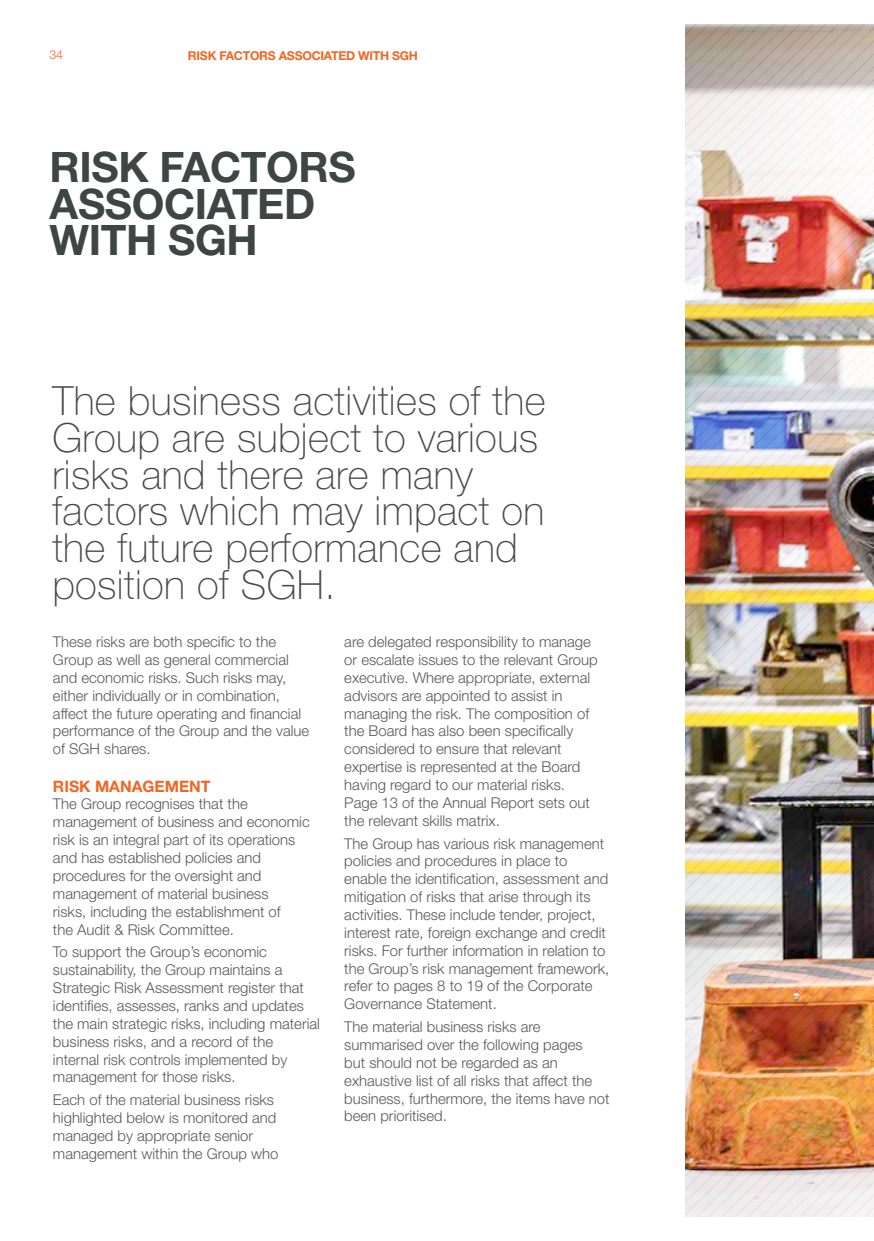
<style>
.page{position:relative;width:874px;height:1241px;background:#fff}
.page>*{position:absolute;margin:0;border:0;box-sizing:border-box;transform-origin:0 0}
.t1{font:700 42px/36.8px "Helvetica Neue";letter-spacing:-.01em;color:#3d4643}
.t2{font:100 40.25px/36.8px "Helvetica Neue";letter-spacing:.01em;color:#48484a}
.t3{font:700 15.75px "Helvetica Neue";color:#f26522}
.t4{font:300 14.88px/17.8px "Helvetica Neue";color:#58595b}
.t5{font:700 12.25px "Helvetica Neue";letter-spacing:-.02em;color:#f26522}
.t6{font:300 12.25px "Helvetica Neue";color:#f26522}
</style>
<div class="page">
<img style="left:685px;top:25px;width:188px;height:1190px">
<p class="t6" style="left:50px;top:48px;width:15px">34</p>
<p class="t5" style="left:188px;top:48px;width:231px">RISK FACTORS ASSOCIATED WITH SGH</p>
<h1 class="t1" style="left:50px;top:147px;width:307px">RISK FACTORS<br>ASSOCIATED<br>WITH SGH</h1>
<h2 class="t2" style="left:52px;top:382px;width:494px">The business activities of the<br>Group are subject to various risks and there are many factors which may impact on the future performance and position of SGH.</h2>
<p class="t4" style="left:53px;top:632px;width:258px">These risks are both specific to the Group as well as general commercial and economic risks. Such risks may, either individually or in combination, affect the future operating and financial performance of the Group and the value of SGH shares.</p>
<p class="t3" style="left:53px;top:776px;width:159px">RISK MANAGEMENT</p>
<p class="t4" style="left:53px;top:794px;width:258px">The Group recognises that the management of business and economic risk is an integral part of its operations and has established policies and procedures for the oversight and management of material business<br>risks, including the establishment of<br>the Audit &amp; Risk Committee.</p>
<p class="t4" style="left:53px;top:942px;width:268px">To support the Group’s economic sustainability, the Group maintains a Strategic Risk Assessment register that identifies, assesses, ranks and updates the main strategic risks, including material business risks, and a record of the internal risk controls implemented by management for those risks.</p>
<p class="t4" style="left:53px;top:1090px;width:227px">Each of the material business risks highlighted below is monitored and managed by appropriate senior management within the Group who</p>
<p class="t4" style="left:344px;top:632px;width:255px">are delegated responsibility to manage or escalate issues to the relevant Group executive. Where appropriate, external advisors are appointed to assist in managing the risk. The composition of the Board has also been specifically considered to ensure that relevant expertise is represented at the Board having regard to our material risks.<br>Page 13 of the Annual Report sets out the relevant skills matrix.</p>
<p class="t4" style="left:344px;top:833px;width:266px">The Group has various risk management policies and procedures in place to enable the identification, assessment and mitigation of risks that arise through its activities. These include tender, project, interest rate, foreign exchange and credit risks. For further information in relation to the Group’s risk management framework, refer to pages 8 to 19 of the Corporate Governance Statement.</p>
<p class="t4" style="left:344px;top:1017px;width:267px">The material business risks are summarised over the following pages<br>but should not be regarded as an exhaustive list of all risks that affect the business, furthermore, the items have not been prioritised.</p>
</div>
